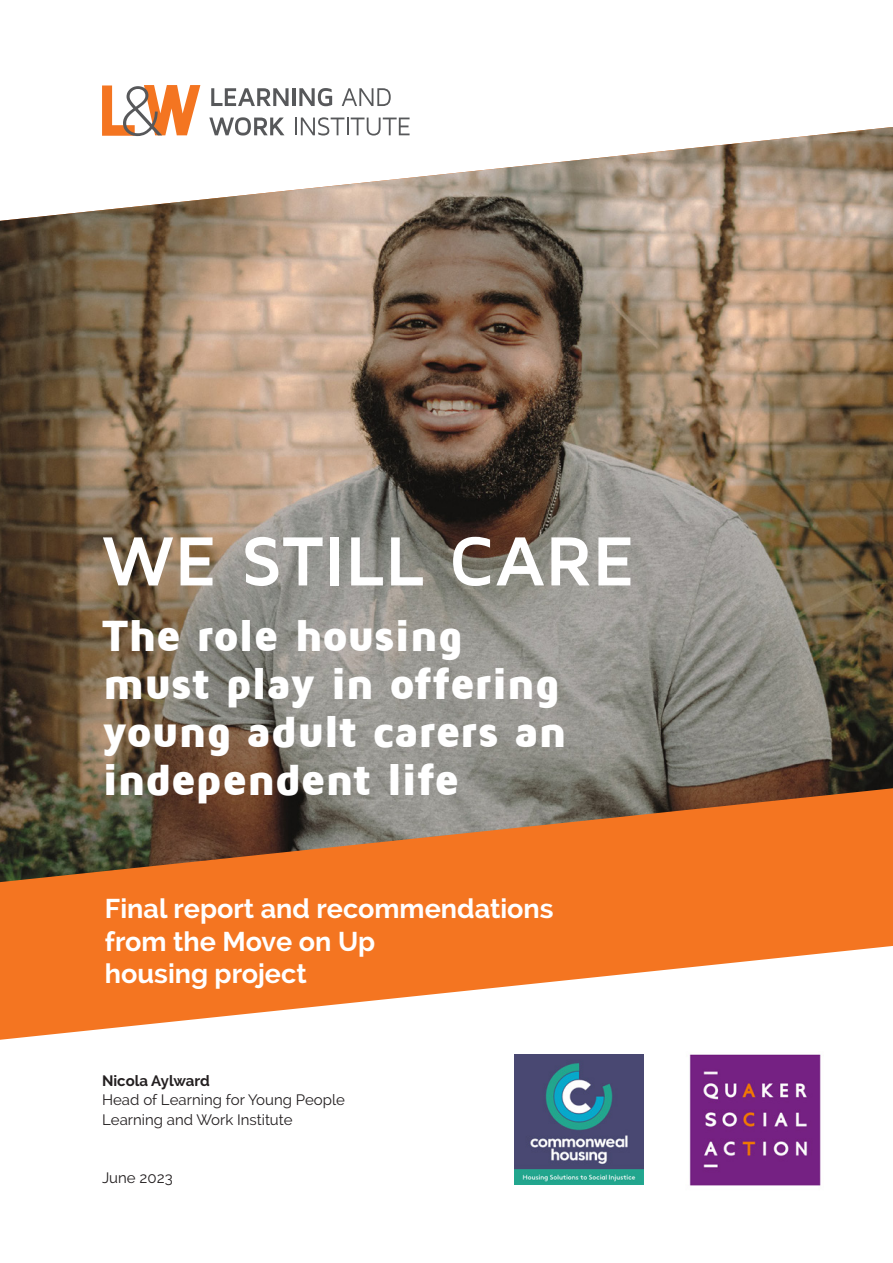
<style>
.page{position:relative;width:893px;height:1263px;background:#fff}
.page>*{position:absolute;margin:0;border:0;box-sizing:border-box;transform-origin:0 0}
.intro{font:700 72px "Maven Pro";color:#fff}
.intro-2{font:900 45px/48px "Maven Pro";letter-spacing:-.02em;color:#fff}
.intro-3{font:700 27px/32.4px "Raleway";color:#fff}
.body{font:15px "Raleway";color:#231f20}
.body-2{font:700 15px "Raleway";color:#231f20}
</style>
<div class="page">
<img style="left:0;top:127px;width:893px;height:661px">
<svg style="left:0;top:788px;width:893px;height:252px;fill:#f47521"></svg>
<img style="left:514px;top:1054px;width:130px;height:130px">
<img style="left:676px;top:1036px;width:187px;height:150px">
<svg style="left:211px;top:88px;width:78px;height:18px"></svg>
<hr style="left:292px;top:88px;width:3px;height:18px;background:#57585a">
<svg style="left:299px;top:88px;width:33px;height:18px"></svg>
<svg style="left:342px;top:88px;width:49px;height:18px"></svg>
<svg style="left:209px;top:117px;width:75px;height:19px"></svg>
<svg style="left:295px;top:117px;width:115px;height:19px"></svg>
<svg style="left:102px;top:85px;width:98px;height:51px"></svg>
<p class="intro" style="left:102px;top:523px;width:534px">WE STILL CARE</p>
<p class="intro-2" style="left:102px;top:612px;width:467px">The role housing must play in offering young adult carers an independent life</p>
<p class="intro-3" style="left:105px;top:893px;width:450px">Final report and recommendations from the Move on Up<br>housing project</p>
<p class="body-2" style="left:102px;top:1072px;width:109px">Nicola Aylward</p>
<p class="body" style="left:102px;top:1091px;width:244px">Head of Learning for Young People</p>
<p class="body" style="left:102px;top:1111px;width:192px">Learning and Work Institute</p>
<p class="body" style="left:102px;top:1169px;width:72px">June 2023</p>
</div>
